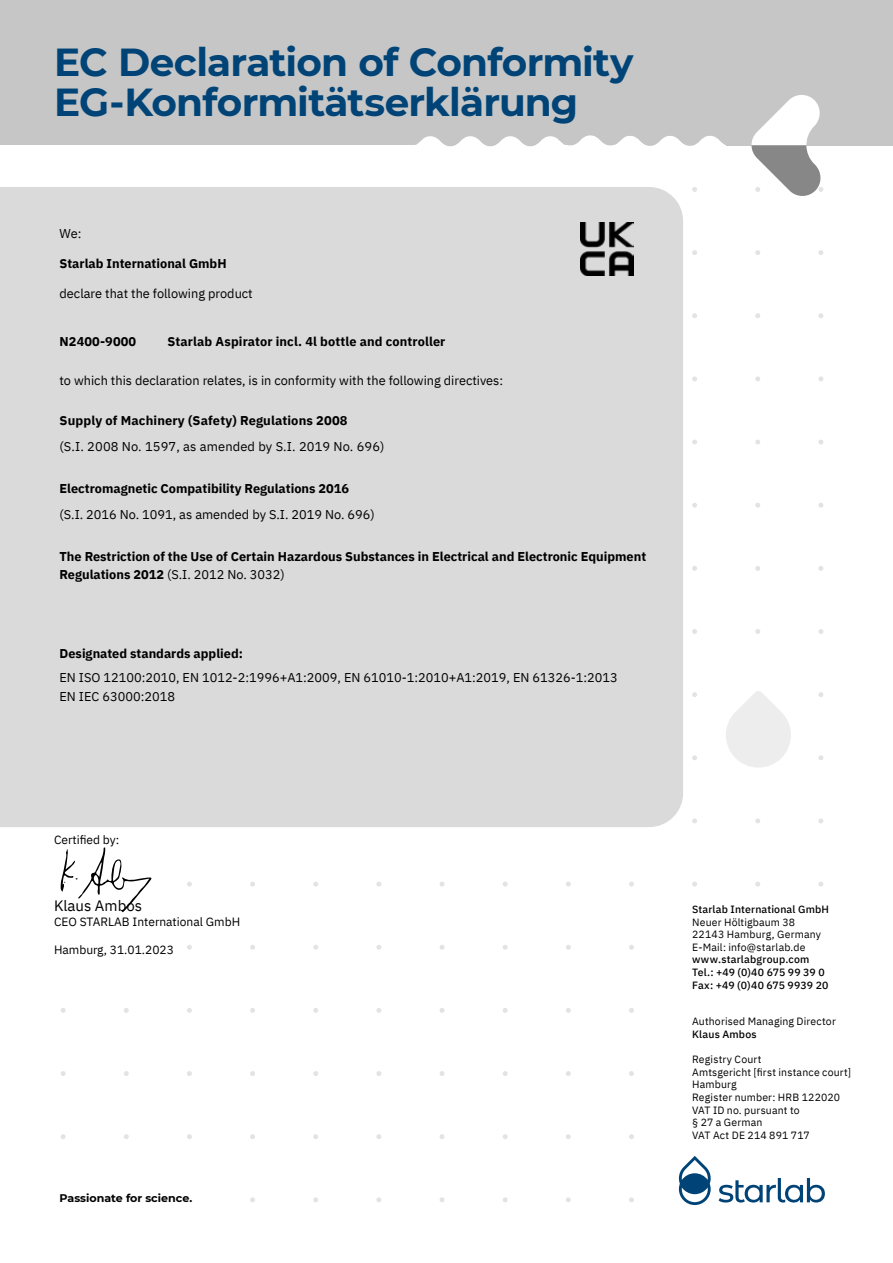
<style>
.page{position:relative;width:893px;height:1263px;background:#fff}
.page>*{position:absolute;margin:0;border:0;box-sizing:border-box;transform-origin:0 0}
.t1{font:700 39px/40.2px "Montserrat";letter-spacing:-.02em;color:#047}
.t2{font:15px "IBM Plex Sans";color:#000}
.t3{font:700 12.75px/18px "IBM Plex Sans";color:#000}
.t4{font:12.75px/19.5px "IBM Plex Sans";color:#000}
.t5{font:12px "IBM Plex Sans";color:#000}
.t6{font:700 11.1px "Montserrat";color:#000}
.t7{font:10.5px/12.6px "IBM Plex Sans";letter-spacing:.015em;color:#000}
.t8{font:500 10.5px/12.6px "IBM Plex Sans";letter-spacing:.015em;color:#000}
.s1{font-weight:400}
</style>
<div class="page">
<svg style="left:692px;top:187px;width:5px;height:5px"></svg>
<svg style="left:692px;top:250px;width:5px;height:5px"></svg>
<svg style="left:755px;top:250px;width:5px;height:5px"></svg>
<svg style="left:818px;top:250px;width:5px;height:5px"></svg>
<svg style="left:692px;top:313px;width:5px;height:5px"></svg>
<svg style="left:755px;top:313px;width:5px;height:5px"></svg>
<svg style="left:818px;top:313px;width:5px;height:5px"></svg>
<svg style="left:692px;top:376px;width:5px;height:5px"></svg>
<svg style="left:755px;top:376px;width:5px;height:5px"></svg>
<svg style="left:818px;top:376px;width:5px;height:5px"></svg>
<svg style="left:692px;top:440px;width:5px;height:4px"></svg>
<svg style="left:755px;top:440px;width:5px;height:4px"></svg>
<svg style="left:818px;top:440px;width:5px;height:4px"></svg>
<svg style="left:692px;top:503px;width:5px;height:5px"></svg>
<svg style="left:755px;top:503px;width:5px;height:5px"></svg>
<svg style="left:818px;top:503px;width:5px;height:5px"></svg>
<svg style="left:692px;top:566px;width:5px;height:5px"></svg>
<svg style="left:755px;top:566px;width:5px;height:5px"></svg>
<svg style="left:818px;top:566px;width:5px;height:5px"></svg>
<svg style="left:692px;top:629px;width:5px;height:5px"></svg>
<svg style="left:755px;top:629px;width:5px;height:5px"></svg>
<svg style="left:818px;top:629px;width:5px;height:5px"></svg>
<svg style="left:692px;top:692px;width:5px;height:5px"></svg>
<svg style="left:818px;top:692px;width:5px;height:5px"></svg>
<svg style="left:692px;top:755px;width:5px;height:5px"></svg>
<svg style="left:818px;top:755px;width:5px;height:5px"></svg>
<svg style="left:692px;top:818px;width:5px;height:5px"></svg>
<svg style="left:755px;top:818px;width:5px;height:5px"></svg>
<svg style="left:818px;top:818px;width:5px;height:5px"></svg>
<svg style="left:187px;top:882px;width:5px;height:4px"></svg>
<svg style="left:250px;top:882px;width:5px;height:4px"></svg>
<svg style="left:313px;top:882px;width:5px;height:4px"></svg>
<svg style="left:376px;top:882px;width:5px;height:4px"></svg>
<svg style="left:440px;top:882px;width:4px;height:4px"></svg>
<svg style="left:503px;top:882px;width:5px;height:4px"></svg>
<svg style="left:566px;top:882px;width:5px;height:4px"></svg>
<svg style="left:629px;top:882px;width:5px;height:4px"></svg>
<svg style="left:692px;top:882px;width:5px;height:4px"></svg>
<svg style="left:755px;top:882px;width:5px;height:4px"></svg>
<svg style="left:818px;top:882px;width:5px;height:4px"></svg>
<svg style="left:187px;top:945px;width:5px;height:5px"></svg>
<svg style="left:250px;top:945px;width:5px;height:5px"></svg>
<svg style="left:313px;top:945px;width:5px;height:5px"></svg>
<svg style="left:376px;top:945px;width:5px;height:5px"></svg>
<svg style="left:440px;top:945px;width:4px;height:5px"></svg>
<svg style="left:503px;top:945px;width:5px;height:5px"></svg>
<svg style="left:566px;top:945px;width:5px;height:5px"></svg>
<svg style="left:629px;top:945px;width:5px;height:5px"></svg>
<svg style="left:61px;top:1008px;width:5px;height:5px"></svg>
<svg style="left:124px;top:1008px;width:5px;height:5px"></svg>
<svg style="left:187px;top:1008px;width:5px;height:5px"></svg>
<svg style="left:250px;top:1008px;width:5px;height:5px"></svg>
<svg style="left:313px;top:1008px;width:5px;height:5px"></svg>
<svg style="left:376px;top:1008px;width:5px;height:5px"></svg>
<svg style="left:440px;top:1008px;width:4px;height:5px"></svg>
<svg style="left:503px;top:1008px;width:5px;height:5px"></svg>
<svg style="left:566px;top:1008px;width:5px;height:5px"></svg>
<svg style="left:629px;top:1008px;width:5px;height:5px"></svg>
<svg style="left:61px;top:1071px;width:5px;height:5px"></svg>
<svg style="left:124px;top:1071px;width:5px;height:5px"></svg>
<svg style="left:187px;top:1071px;width:5px;height:5px"></svg>
<svg style="left:250px;top:1071px;width:5px;height:5px"></svg>
<svg style="left:313px;top:1071px;width:5px;height:5px"></svg>
<svg style="left:376px;top:1071px;width:5px;height:5px"></svg>
<svg style="left:440px;top:1071px;width:4px;height:5px"></svg>
<svg style="left:503px;top:1071px;width:5px;height:5px"></svg>
<svg style="left:566px;top:1071px;width:5px;height:5px"></svg>
<svg style="left:629px;top:1071px;width:5px;height:5px"></svg>
<svg style="left:61px;top:1134px;width:5px;height:5px"></svg>
<svg style="left:124px;top:1134px;width:5px;height:5px"></svg>
<svg style="left:187px;top:1134px;width:5px;height:5px"></svg>
<svg style="left:250px;top:1134px;width:5px;height:5px"></svg>
<svg style="left:313px;top:1134px;width:5px;height:5px"></svg>
<svg style="left:376px;top:1134px;width:5px;height:5px"></svg>
<svg style="left:440px;top:1134px;width:4px;height:5px"></svg>
<svg style="left:503px;top:1134px;width:5px;height:5px"></svg>
<svg style="left:566px;top:1134px;width:5px;height:5px"></svg>
<svg style="left:629px;top:1134px;width:5px;height:5px"></svg>
<svg style="left:250px;top:1197px;width:5px;height:5px"></svg>
<svg style="left:313px;top:1197px;width:5px;height:5px"></svg>
<svg style="left:376px;top:1197px;width:5px;height:5px"></svg>
<svg style="left:440px;top:1197px;width:4px;height:5px"></svg>
<svg style="left:503px;top:1197px;width:5px;height:5px"></svg>
<svg style="left:566px;top:1197px;width:5px;height:5px"></svg>
<svg style="left:629px;top:1197px;width:5px;height:5px"></svg>
<div style="left:399px;top:0;width:335px;height:78px;background:#c6c6c6"></div>
<div style="left:0;top:187px;width:683px;height:640px;background:#dadada"></div>
<div style="left:0;top:0;width:415px;height:145px;background:#c6c6c6"></div>
<div style="left:726px;top:0;width:167px;height:146px;background:#c6c6c6"></div>
<svg style="left:415px;top:78px;width:337px;height:68px;background:#c9c9c9"></svg>
<svg style="left:752px;top:95px;width:71px;height:101px"></svg>
<svg style="left:726px;top:691px;width:65px;height:76px"></svg>
<svg style="left:60px;top:847px;width:92px;height:65px"></svg>
<img style="left:580px;top:223px;width:54px;height:53px">
<svg style="left:719px;top:1178px;width:106px;height:24px"></svg>
<svg style="left:679px;top:1156px;width:32px;height:49px"></svg>
<h1 class="t1" style="left:54px;top:40px;width:581px">EC Declaration of Conformity<br>EG-Konformitätserklärung</h1>
<p class="t4" style="left:60px;top:223px;width:23px">We:</p>
<p class="t3" style="left:60px;top:254px;width:169px">Starlab International GmbH</p>
<p class="t4" style="left:60px;top:283px;width:195px">declare that the following product</p>
<p class="t3" style="left:60px;top:332px;width:78px">N2400-9000</p>
<p class="t3" style="left:168px;top:332px;width:279px">Starlab Aspirator incl. 4l bottle and controller</p>
<p class="t4" style="left:60px;top:370px;width:445px">to which this declaration relates, is in conformity with the following directives:</p>
<p class="t3" style="left:60px;top:411px;width:290px">Supply of Machinery (Safety) Regulations 2008</p>
<p class="t4" style="left:60px;top:435px;width:327px">(S.I. 2008 No. 1597, as amended by S.I. 2019 No. 696)</p>
<p class="t3" style="left:60px;top:479px;width:291px">Electromagnetic Compatibility Regulations 2016</p>
<p class="t4" style="left:60px;top:503px;width:317px">(S.I. 2016 No. 1091, as amended by S.I. 2019 No. 696)</p>
<p class="t3" style="left:60px;top:547px;width:588px">The Restriction of the Use of Certain Hazardous Substances in Electrical and Electronic Equipment<br>Regulations 2012 <span class="s1">(S.I. 2012 No. 3032)</span></p>
<p class="t3" style="left:60px;top:643px;width:185px">Designated standards applied:</p>
<p class="t4" style="left:60px;top:666px;width:560px">EN ISO 12100:2010, EN 1012-2:1996+A1:2009, EN 61010-1:2010+A1:2019, EN 61326-1:2013<br>EN IEC 63000:2018</p>
<p class="t5" style="left:54px;top:830px;width:67px">Certified by:</p>
<p class="t2" style="left:54px;top:894px;width:90px">Klaus Ambos</p>
<p class="t5" style="left:54px;top:912px;width:188px">CEO STARLAB International GmbH</p>
<p class="t5" style="left:54px;top:941px;width:121px">Hamburg, 31.01.2023</p>
<p class="t6" style="left:60px;top:1190px;width:134px">Passionate for science.</p>
<p class="t8" style="left:692px;top:902px;width:138px">Starlab International GmbH</p>
<p class="t7" style="left:692px;top:915px;width:130px">Neuer Höltigbaum 38<br>22143 Hamburg, Germany<br>E-Mail: info@starlab.de</p>
<p class="t8" style="left:692px;top:952px;width:138px">www.starlabgroup.com<br>Tel.: +49 (0)40 675 99 39 0<br>Fax: +49 (0)40 675 9939 20</p>
<p class="t7" style="left:692px;top:1014px;width:145px">Authorised Managing Director</p>
<p class="t8" style="left:692px;top:1027px;width:66px">Klaus Ambos</p>
<p class="t7" style="left:692px;top:1052px;width:160px">Registry Court<br>Amtsgericht [first instance court]<br>Hamburg<br>Register number: HRB 122020<br>VAT ID no. pursuant to<br>§ 27 a German<br>VAT Act DE 214 891 717</p>
</div>
